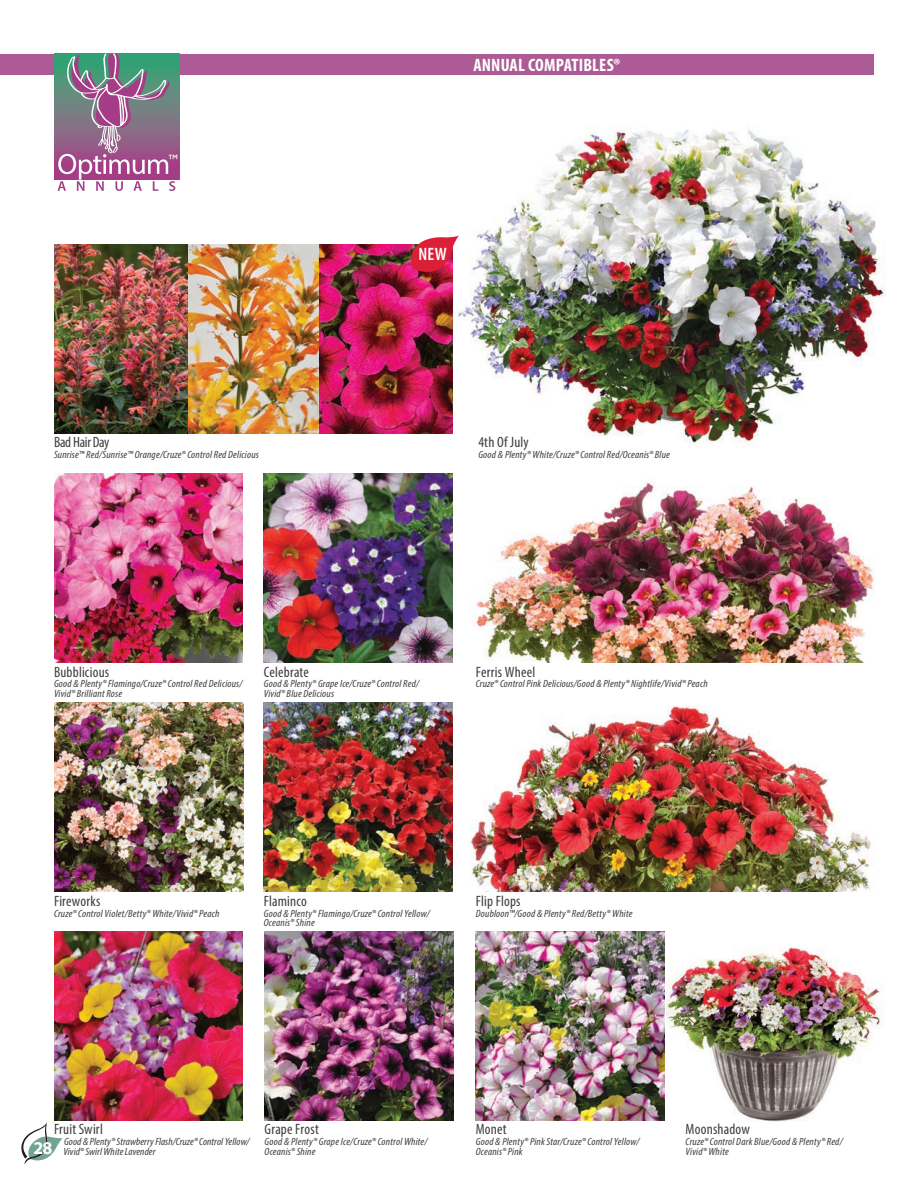
<style>
.page{position:relative;width:918px;height:1188px;background:#fff}
.page>*{position:absolute;margin:0;border:0;box-sizing:border-box;transform-origin:0 0}
.sub{font:700 condensed 18px "Myriad Pro";letter-spacing:.01em;color:#fff}
.new{font:600 condensed 18px "Myriad Pro";color:#fff}
.page_number{font:700 18px "Myriad Pro";color:#fff}
.body{font:condensed 15px "Myriad Pro";letter-spacing:.015em;color:#3e3e3f}
.body-2{font:condensed 15px "Myriad Pro";letter-spacing:-.02em;color:#3e3e3f}
.color{font:italic condensed 10.5px/9.8px "Myriad Pro";letter-spacing:.015em;color:#3e3e3f;scale:1.05 1}
</style>
<div class="page">
<img style="left:437px;top:129px;width:449px;height:317px">
<img style="left:666px;top:947px;width:217px;height:175px">
<div style="left:0;top:54px;width:874px;height:20px;background:#ad5b94"></div>
<svg style="left:54px;top:54px;width:126px;height:126px"></svg>
<svg style="left:58px;top:53px;width:119px;height:138px;background:#948296"></svg>
<img style="left:264px;top:473px;width:189px;height:189px">
<img style="left:472px;top:481px;width:403px;height:181px">
<img style="left:265px;top:932px;width:189px;height:189px">
<img style="left:54px;top:473px;width:189px;height:189px">
<img style="left:264px;top:702px;width:189px;height:189px">
<img style="left:476px;top:931px;width:189px;height:189px">
<img style="left:54px;top:702px;width:189px;height:189px">
<img style="left:470px;top:706px;width:404px;height:185px">
<img style="left:54px;top:931px;width:189px;height:189px">
<img style="left:54px;top:244px;width:399px;height:189px">
<svg style="left:410px;top:236px;width:49px;height:37px"></svg>
<svg style="left:21px;top:1122px;width:41px;height:42px"></svg>
<p class="body-2" style="left:54px;top:433px;width:57px">Bad Hair Day</p>
<p class="color" style="left:54px;top:450px;width:197px">Sunrise™ Red/Sunrise™ Orange/Cruze® Control Red Delicious</p>
<p class="sub" style="left:473px;top:54px;width:148px">ANNUAL COMPATIBLES®</p>
<p class="new" style="left:419px;top:243px;width:30px">NEW</p>
<p class="body" style="left:478px;top:433px;width:52px">4th Of July</p>
<p class="color" style="left:478px;top:450px;width:184px">Good &amp; Plenty® White/Cruze® Control Red/Oceanis® Blue</p>
<p class="body" style="left:54px;top:663px;width:57px">Bubblicious</p>
<p class="color" style="left:54px;top:679px;width:181px">Good &amp; Plenty® Flamingo/Cruze® Control Red Delicious/<br>Vivid® Brilliant Rose</p>
<p class="body" style="left:264px;top:663px;width:47px">Celebrate</p>
<p class="color" style="left:264px;top:679px;width:150px">Good &amp; Plenty® Grape Ice/Cruze® Control Red/<br>Vivid® Blue Delicious</p>
<p class="body" style="left:476px;top:663px;width:61px">Ferris Wheel</p>
<p class="color" style="left:476px;top:679px;width:222px">Cruze® Control Pink Delicious/Good &amp; Plenty® Nightlife/Vivid® Peach</p>
<p class="body" style="left:54px;top:892px;width:48px">Fireworks</p>
<p class="color" style="left:54px;top:908px;width:159px">Cruze® Control Violet/Betty® White/Vivid® Peach</p>
<p class="body" style="left:264px;top:892px;width:44px">Flaminco</p>
<p class="color" style="left:264px;top:908px;width:160px">Good &amp; Plenty® Flamingo/Cruze® Control Yellow/<br>Oceanis® Shine</p>
<p class="body" style="left:476px;top:892px;width:46px">Flip Flops</p>
<p class="color" style="left:476px;top:908px;width:151px">Doubloon™/Good &amp; Plenty® Red/Betty® White</p>
<p class="body" style="left:54px;top:1120px;width:50px">Fruit Swirl</p>
<p class="color" style="left:63px;top:1137px;width:179px">Good &amp; Plenty® Strawberry Flash/Cruze® Control Yellow/<br>Vivid® Swirl White Lavender</p>
<p class="page_number" style="left:34px;top:1136px;width:20px">28</p>
<p class="body" style="left:265px;top:1120px;width:56px">Grape Frost</p>
<p class="color" style="left:265px;top:1137px;width:157px">Good &amp; Plenty® Grape Ice/Cruze® Control White/<br>Oceanis® Shine</p>
<p class="body" style="left:476px;top:1120px;width:32px">Monet</p>
<p class="color" style="left:476px;top:1137px;width:157px">Good &amp; Plenty® Pink Star/Cruze® Control Yellow/<br>Oceanis® Pink</p>
<p class="body" style="left:686px;top:1120px;width:66px">Moonshadow</p>
<p class="color" style="left:686px;top:1137px;width:151px">Cruze® Control Dark Blue/Good &amp; Plenty® Red/<br>Vivid® White</p>
</div>
